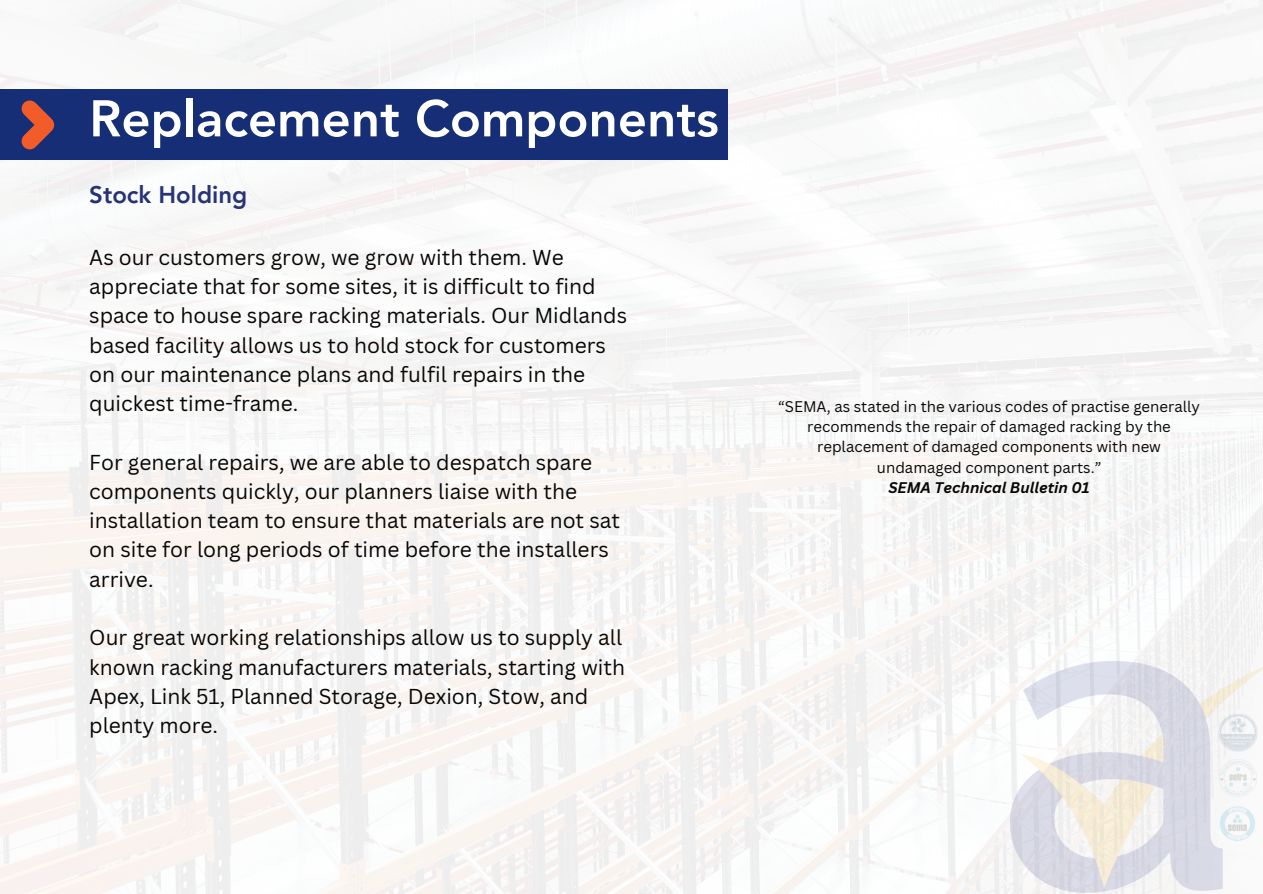
<style>
.page{position:relative;width:1263px;height:894px;background:#fff}
.page>*{position:absolute;margin:0;border:0;box-sizing:border-box;transform-origin:0 0}
.t1{font:800 51px "Avenir LT Pro";color:#fff}
.t2{font:800 24px "Avenir LT Pro";color:#273376}
.t3{font:21px/29.2px "Canva Sans";color:#080704}
.t4{font:15px/20.2px "Canva Sans";color:#080704;text-align:center}
.t5{font:italic 700 15px "Canva Sans";color:#080704}
</style>
<div class="page">
<img style="left:989px;top:632px;width:274px;height:261px">
<div style="left:0;top:89px;width:728px;height:71px;background:#152e76"></div>
<img style="left:1219px;top:713px;width:38px;height:38px">
<img style="left:1219px;top:758px;width:38px;height:38px">
<img style="left:1219px;top:804px;width:38px;height:38px">
<svg style="left:21px;top:100px;width:34px;height:49px"></svg>
<h1 class="t1" style="left:89px;top:88px;width:631px">Replacement Components</h1>
<p class="t2" style="left:89px;top:180px;width:160px">Stock Holding</p>
<p class="t3" style="left:89px;top:242px;width:539px">As our customers grow, we grow with them. We appreciate that for some sites, it is difficult to find space to house spare racking materials. Our Midlands based facility allows us to hold stock for customers on our maintenance plans and fulfil repairs in the quickest time-frame.</p>
<p class="t3" style="left:89px;top:447px;width:532px">For general repairs, we are able to despatch spare components quickly, our planners liaise with the installation team to ensure that materials are not sat on site for long periods of time before the installers arrive.</p>
<p class="t3" style="left:89px;top:623px;width:537px">Our great working relationships allow us to supply all known racking manufacturers materials, starting with Apex, Link 51, Planned Storage, Dexion, Stow, and plenty more.</p>
<p class="t4" style="left:778px;top:396px;width:423px">“SEMA, as stated in the various codes of practise generally recommends the repair of damaged racking by the replacement of damaged components with new undamaged component parts.”</p>
<p class="t5" style="left:888px;top:478px;width:203px">SEMA Technical Bulletin 01</p>
</div>
